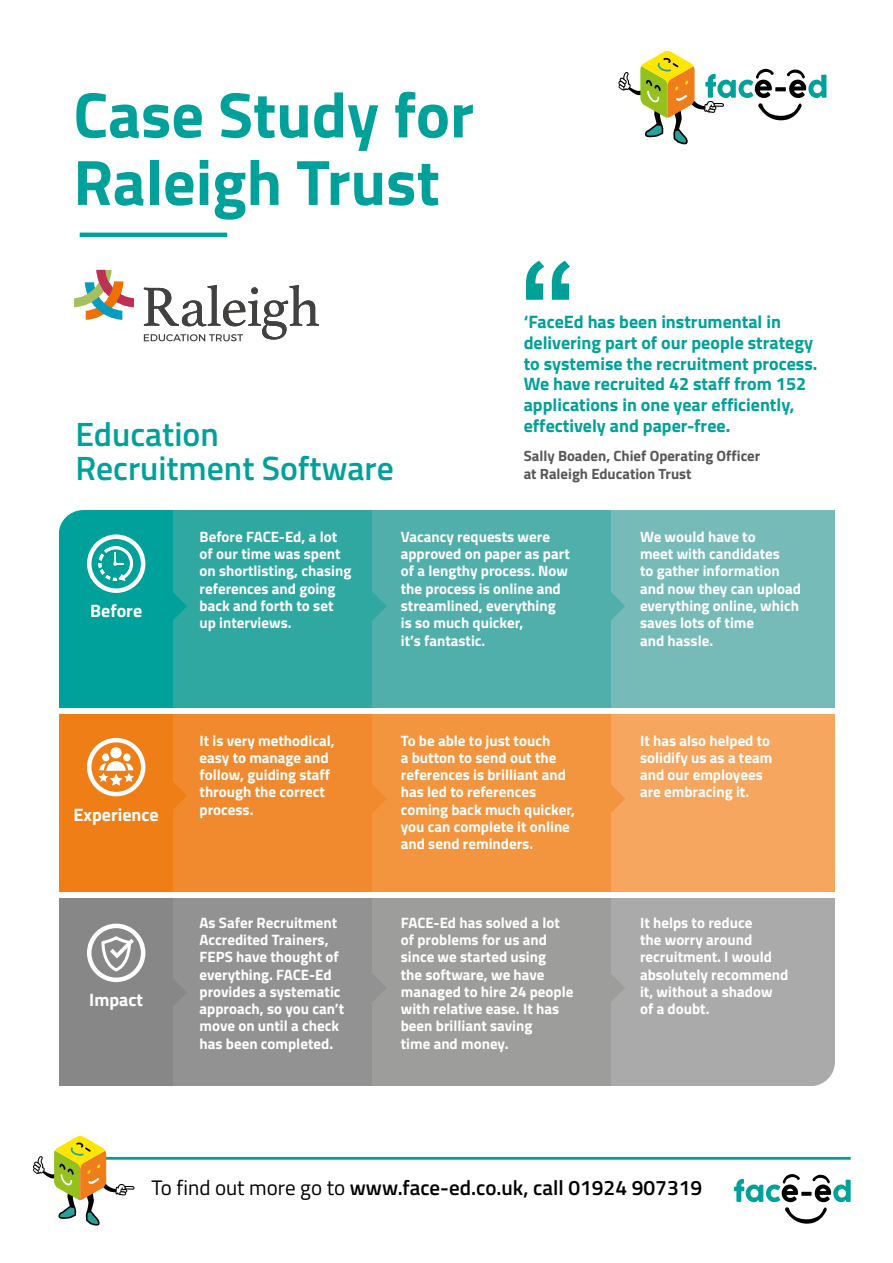
<style>
.page{position:relative;width:893px;height:1263px;background:#fff}
.page>*{position:absolute;margin:0;border:0;box-sizing:border-box;transform-origin:0 0}
.t1{font:700 64.2px/67.5px "Titillium Web";color:#00a19a}
.t2{font:600 33.75px/34.5px "Titillium Web";color:#00a19a}
.t3{font:600 21px "Titillium Web";color:#000}
.t4{font:700 18px/20.7px "Titillium Web";color:#00a19a}
.t5{font:700 18px "Titillium Web";color:#fff}
.t6{font:700 15px/17.2px "Titillium Web";color:#fff}
.t7{font:700 14.85px/18px "Titillium Web";color:#575756}
.s1{font-weight:400}
</style>
<div class="page">
<div style="left:59px;top:510px;width:115px;height:198px;background:#00a19a"></div>
<div style="left:173px;top:510px;width:200px;height:198px;background:#2fa8a2"></div>
<div style="left:372px;top:510px;width:240px;height:198px;background:#50afaa"></div>
<div style="left:611px;top:510px;width:224px;height:198px;background:#76bbb7"></div>
<div style="left:59px;top:714px;width:115px;height:178px;background:#ef7e17"></div>
<div style="left:173px;top:714px;width:200px;height:178px;background:#f18a2e"></div>
<div style="left:372px;top:714px;width:240px;height:178px;background:#f3943f"></div>
<div style="left:611px;top:714px;width:224px;height:178px;background:#f6a65e"></div>
<div style="left:59px;top:898px;width:115px;height:188px;background:#878787"></div>
<div style="left:173px;top:898px;width:200px;height:188px;background:#929292"></div>
<div style="left:372px;top:898px;width:240px;height:188px;background:#9d9d9c"></div>
<div style="left:611px;top:898px;width:224px;height:188px;background:#aaa"></div>
<hr style="left:93px;top:1157px;width:758px;height:3px;background:#009f98">
<svg style="left:734px;top:1174px;width:117px;height:49px"></svg>
<svg style="left:33px;top:1136px;width:119px;height:90px"></svg>
<svg style="left:618px;top:51px;width:208px;height:93px"></svg>
<hr style="left:80px;top:233px;width:147px;height:4px;background:#00a19a">
<svg style="left:526px;top:261px;width:44px;height:39px"></svg>
<svg style="left:74px;top:270px;width:60px;height:50px"></svg>
<svg style="left:144px;top:285px;width:175px;height:56px"></svg>
<svg style="left:372px;top:592px;width:15px;height:28px"></svg>
<svg style="left:173px;top:592px;width:14px;height:28px"></svg>
<svg style="left:173px;top:782px;width:14px;height:27px"></svg>
<svg style="left:173px;top:979px;width:13px;height:26px"></svg>
<svg style="left:372px;top:785px;width:14px;height:28px"></svg>
<svg style="left:372px;top:974px;width:14px;height:27px"></svg>
<svg style="left:611px;top:592px;width:14px;height:28px"></svg>
<svg style="left:611px;top:785px;width:14px;height:28px"></svg>
<svg style="left:611px;top:974px;width:14px;height:27px"></svg>
<svg style="left:59px;top:510px;width:24px;height:21px"></svg>
<svg style="left:814px;top:1064px;width:21px;height:22px"></svg>
<svg style="left:98px;top:546px;width:35px;height:35px"></svg>
<div style="left:87px;top:534px;width:58px;height:59px;border:4px solid #fff;border-radius:50%"></div>
<div style="left:87px;top:738px;width:58px;height:58px;border:4px solid #fff;border-radius:50%"></div>
<div style="left:123px;top:753px;width:8px;height:9px;background:#fff;border-radius:50%"></div>
<div style="left:122px;top:752px;width:9px;height:10px;border:1px solid #ef7e17;border-radius:50%"></div>
<div style="left:102px;top:753px;width:8px;height:9px;background:#fff;border-radius:50%"></div>
<div style="left:101px;top:752px;width:9px;height:10px;border:1px solid #ef7e17;border-radius:50%"></div>
<div style="left:109px;top:746px;width:14px;height:14px;background:#fff;border-radius:50%"></div>
<div style="left:108px;top:745px;width:16px;height:16px;border:2px solid #ef7e17;border-radius:50%"></div>
<svg style="left:98px;top:757px;width:37px;height:29px"></svg>
<div style="left:87px;top:924px;width:58px;height:58px;border:4px solid #fff;border-radius:50%"></div>
<svg style="left:100px;top:935px;width:38px;height:38px"></svg>
<h1 class="t1" style="left:73px;top:78px;width:402px">Case Study for<br>Raleigh Trust</h1>
<h2 class="t2" style="left:75px;top:415px;width:320px">Education<br>Recruitment Software</h2>
<p class="t4" style="left:524px;top:310px;width:295px">‘FaceEd has been instrumental in delivering part of our people strategy to systemise the recruitment process.<br>We have recruited 42 staff from 152 applications in one year efficiently, effectively and paper-free.</p>
<p class="t7" style="left:524px;top:446px;width:238px">Sally Boaden, Chief Operating Officer at Raleigh Education Trust</p>
<p class="t5" style="left:90px;top:597px;width:53px">Before</p>
<p class="t5" style="left:74px;top:801px;width:87px">Experience</p>
<p class="t5" style="left:89px;top:986px;width:55px">Impact</p>
<p class="t6" style="left:200px;top:527px;width:153px">Before FACE-Ed, a lot of our time was spent on shortlisting, chasing references and going back and forth to set up interviews.</p>
<p class="t6" style="left:401px;top:527px;width:170px">Vacancy requests were approved on paper as part of a lengthy process. Now the process is online and streamlined, everything is so much quicker,<br>it’s fantastic.</p>
<p class="t6" style="left:640px;top:527px;width:163px">We would have to<br>meet with candidates<br>to gather information and now they can upload everything online, which saves lots of time<br>and hassle.</p>
<p class="t6" style="left:200px;top:731px;width:137px">It is very methodical, easy to manage and follow, guiding staff through the correct process.</p>
<p class="t6" style="left:401px;top:731px;width:176px">To be able to just touch<br>a button to send out the references is brilliant and has led to references coming back much quicker, you can complete it online and send reminders.</p>
<p class="t6" style="left:640px;top:731px;width:134px">It has also helped to solidify us as a team and our employees are embracing it.</p>
<p class="t6" style="left:200px;top:913px;width:146px">As Safer Recruitment<br>Accredited Trainers,<br>FEPS have thought of everything. FACE-Ed provides a systematic approach, so you can’t move on until a check has been completed.</p>
<p class="t6" style="left:401px;top:913px;width:174px">FACE-Ed has solved a lot of problems for us and since we started using<br>the software, we have managed to hire 24 people with relative ease. It has been brilliant saving<br>time and money.</p>
<p class="t6" style="left:640px;top:913px;width:150px">It helps to reduce<br>the worry around recruitment. I would absolutely recommend it, without a shadow of a doubt.</p>
<h3 class="t3" style="left:152px;top:1172px;width:552px"><span class="s1">To find out more go to</span> www.face-ed.co.uk, call 01924 907319</h3>
</div>
